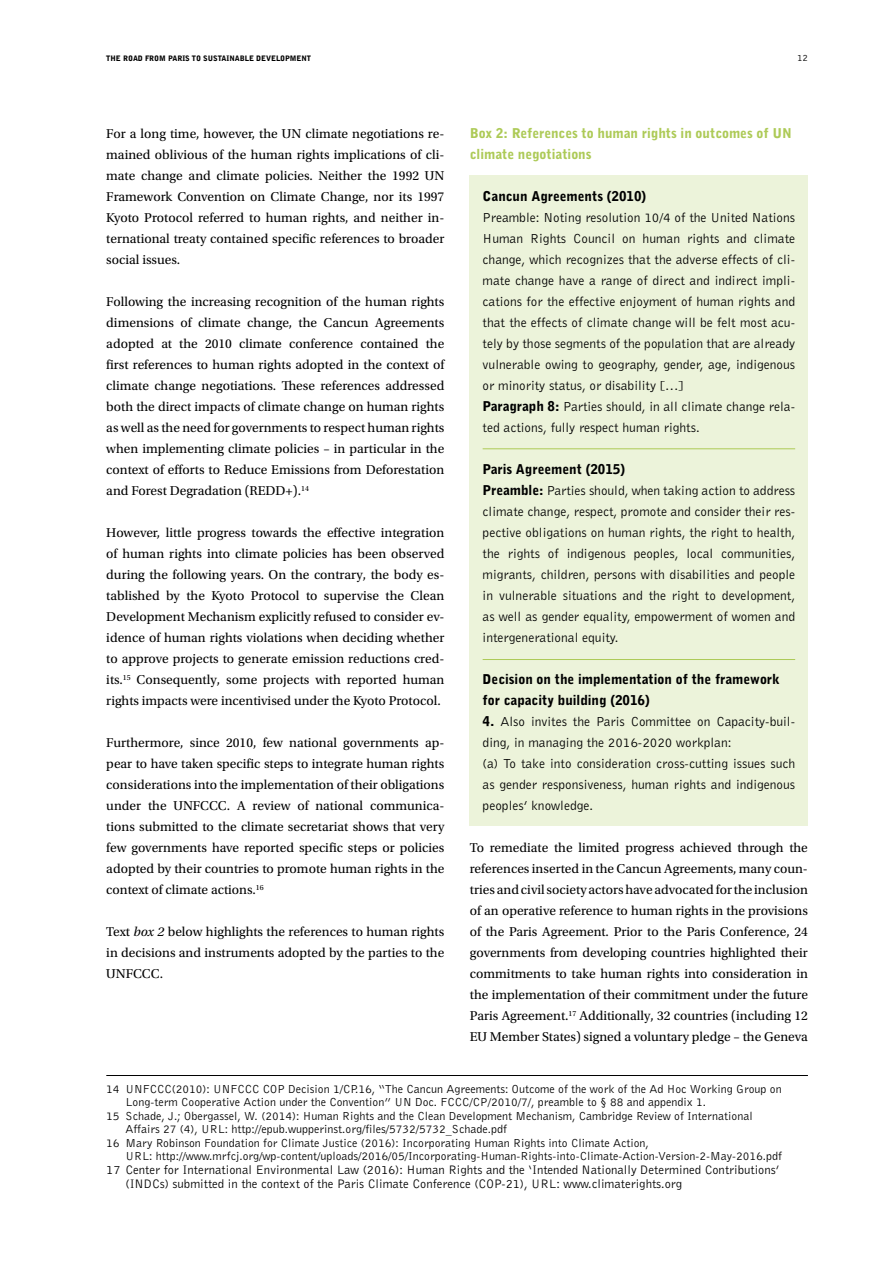
<style>
.page{position:relative;width:893px;height:1263px;background:#fff}
.page>*{position:absolute;margin:0;border:0;box-sizing:border-box;transform-origin:0 0}
.t1{font:13.5px/21px "Utopia Std";color:#000;text-align:justify}
.t2{font:13.5px/21px "Bell Gothic BT";color:#000}
.t3{font:900 13.5px/21px "Bell Gothic BT";color:#000}
.t4{font:900 13.5px/21px "Bell Gothic BT";color:#adca57}
.t5{font:12.75px/13.8px "Bell Gothic BT";color:#000}
.t6{font:12px "Bell Gothic BT";color:#000}
.t7{font:9.75px "Bell Gothic BT";color:#000}
.t8{font:900 7.5px "Bell Gothic BT";color:#000}
.s1{font-style:italic}
.s2{font-weight:900}
</style>
<div class="page">
<hr style="left:106px;top:1075px;width:702px;height:1px;background:#000">
<div style="left:470px;top:176px;width:338px;height:650px;background:#ecf3da"></div>
<hr style="left:483px;top:448px;width:312px;height:1px;background:#adca57">
<hr style="left:483px;top:659px;width:312px;height:1px;background:#adca57">
<p class="t8" style="left:106px;top:54px;width:206px">THE ROAD FROM PARIS TO SUSTAINABLE DEVELOPMENT</p>
<p class="t7" style="left:797px;top:52px;width:12px">12</p>
<p class="t1" style="left:106px;top:123px;width:340px">For a long time, however, the UN climate negotiations re&shy;mained oblivious of the human rights implications of cli&shy;mate change and climate policies. Neither the 1992 UN Framework Convention on Climate Change, nor its 1997<br>Kyoto Protocol referred to human rights, and neither in&shy;ternational treaty contained specific references to broader social issues.</p>
<p class="t1" style="left:106px;top:291px;width:340px">Following the increasing recognition of the human rights dimensions of climate change, the Cancun Agreements adopted at the 2010 climate conference contained the first references to human rights adopted in the context of climate change negotiations. These references addressed both the direct impacts of climate change on human rights as well as the need for governments to respect human rights when implementing climate policies – in particular in the context of efforts to Reduce Emissions from Deforestation and Forest Degradation (REDD+).<sup>14</sup></p>
<p class="t1" style="left:106px;top:522px;width:340px">However, little progress towards the effective integration of human rights into climate policies has been observed during the following years. On the contrary, the body es&shy;tablished by the Kyoto Protocol to supervise the Clean Development Mechanism explicitly refused to consider ev&shy;idence of human rights violations when deciding whether to approve projects to generate emission reductions cred&shy;its.<sup>15</sup> Consequently, some projects with reported human rights impacts were incentivised under the Kyoto Protocol.</p>
<p class="t1" style="left:106px;top:732px;width:340px">Furthermore, since 2010, few national governments ap&shy;pear to have taken specific steps to integrate human rights considerations into the implementation of their obligations under the UNFCCC. A review of national communica&shy;tions submitted to the climate secretariat shows that very few governments have reported specific steps or policies adopted by their countries to promote human rights in the context of climate actions.<sup>16</sup></p>
<p class="t1" style="left:106px;top:921px;width:339px">Text <span class="s1">box 2</span> below highlights the references to human rights in decisions and instruments adopted by the parties to the UNFCCC.</p>
<p class="t4" style="left:470px;top:122px;width:324px">Box 2: References to human rights in outcomes of UN climate negotiations</p>
<p class="t3" style="left:483px;top:185px;width:165px">Cancun Agreements (2010)</p>
<p class="t2" style="left:483px;top:207px;width:314px">Preamble: Noting resolution 10/4 of the United Nations Human Rights Council on human rights and climate change, which recognizes that the adverse effects of cli&shy;mate change have a range of direct and indirect impli&shy;cations for the effective enjoyment of human rights and that the effects of climate change will be felt most acu&shy;tely by those segments of the population that are already vulnerable owing to geography, gender, age, indigenous or minority status, or disability […]<br><span class="s2">Paragraph 8:</span> Parties should, in all climate change rela&shy;ted actions, fully respect human rights.</p>
<p class="t2" style="left:483px;top:459px;width:314px"><span class="s2">Paris Agreement (2015)<br>Preamble:</span> Parties should, when taking action to address climate change, respect, promote and consider their res&shy;pective obligations on human rights, the right to health, the rights of indigenous peoples, local communities, migrants, children, persons with disabilities and people in vulnerable situations and the right to development, as well as gender equality, empowerment of women and intergenerational equity.</p>
<p class="t3" style="left:483px;top:669px;width:299px">Decision on the implementation of the framework for capacity building (2016)</p>
<p class="t2" style="left:483px;top:711px;width:314px"><span class="s2">4.</span> Also invites the Paris Committee on Capacity-buil&shy;ding, in managing the 2016-2020 workplan:<br>(a) To take into consideration cross-cutting issues such as gender responsiveness, human rights and indigenous peoples’ knowledge.</p>
<p class="t1" style="left:470px;top:837px;width:340px">To remediate the limited progress achieved through the references inserted in the Cancun Agreements, many coun&shy;tries and civil society actors have advocated for the inclusion of an operative reference to human rights in the provisions of the Paris Agreement. Prior to the Paris Conference, 24 governments from developing countries highlighted their commitments to take human rights into consideration in the implementation of their commitment under the future Paris Agreement.<sup>17</sup> Additionally, 32 countries (including 12<br>EU Member States) signed a voluntary pledge – the Geneva</p>
<p class="t6" style="left:106px;top:1081px;width:677px">14 UNFCCC(2010): UNFCCC COP Decision 1/CP.16, “The Cancun Agreements: Outcome of the work of the Ad Hoc Working Group on</p>
<p class="t6" style="left:125px;top:1095px;width:582px">Long-term Cooperative Action under the Convention” UN Doc. FCCC/CP/2010/7/, preamble to § 88 and appendix 1.</p>
<p class="t6" style="left:106px;top:1108px;width:648px">15 Schade, J.; Obergassel, W. (2014): Human Rights and the Clean Development Mechanism, Cambridge Review of International</p>
<p class="t6" style="left:125px;top:1122px;width:383px">Affairs 27 (4), URL: http://epub.wupperinst.org/files/5732/5732_Schade.pdf</p>
<p class="t6" style="left:106px;top:1135px;width:544px">16 Mary Robinson Foundation for Climate Justice (2016): Incorporating Human Rights into Climate Action,</p>
<p class="t6" style="left:125px;top:1149px;width:658px">URL: http://www.mrfcj.org/wp-content/uploads/2016/05/Incorporating-Human-Rights-into-Climate-Action-Version-2-May-2016.pdf</p>
<p class="t5" style="left:125px;top:1163px;width:655px;text-indent:-19px">17 Center for International Environmental Law (2016): Human Rights and the ‘Intended Nationally Determined Contributions’ (INDCs) submitted in the context of the Paris Climate Conference (COP-21), URL: www.climaterights.org</p>
</div>
